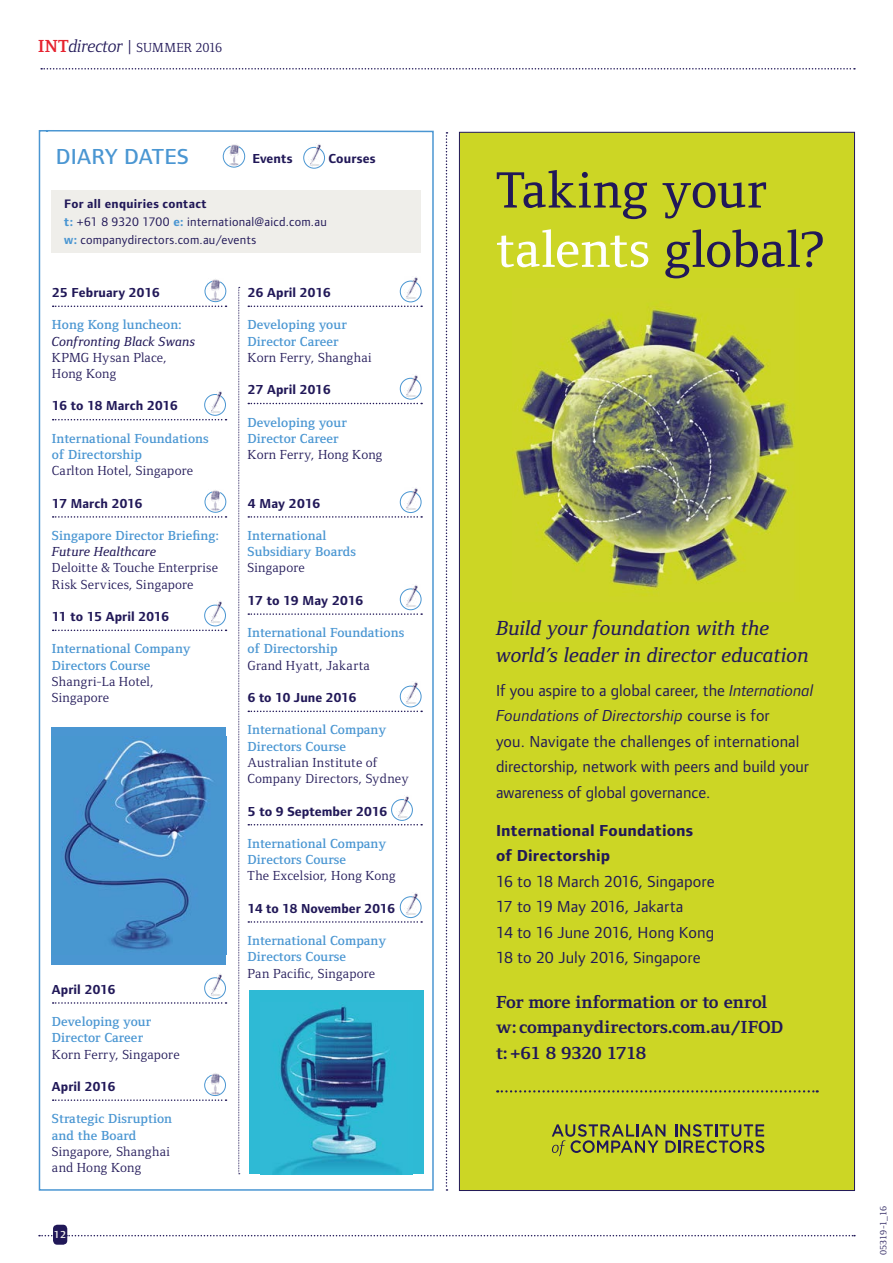
<style>
.page{position:relative;width:893px;height:1263px;background:#fff}
.page>*{position:absolute;margin:0;border:0;box-sizing:border-box;transform-origin:0 0}
.t1{font:500 52.5px/59.2px "Foundry Form Serif";letter-spacing:.005em;color:#211858}
.t2{font:500 22.5px "Foundry Form Sans";letter-spacing:.01em;color:#4a96d2}
.t3{font:italic 21px/27px "Foundry Form Serif Med";letter-spacing:.005em;color:#211858}
.t4{font:700 18px/25.5px "Foundry Form Serif";letter-spacing:-.015em;color:#211858;scale:1.04 1}
.t5{font:16.5px/25.5px "Foundry Form Sans";color:#211858}
.t6{font:700 16.5px/25.5px "Foundry Form Sans";letter-spacing:.005em;color:#211858}
.t7{font:600 13.5px/16.2px "Foundry Form Serif";letter-spacing:.005em;color:#4a96d2}
.t8{font:13.5px/16.2px "Foundry Form Serif";letter-spacing:.02em;color:#211858}
.t9{font:700 13.5px "Foundry Form Sans";letter-spacing:-.005em;color:#211858}
.t10{font:italic 13.5px "Foundry Form Serif Med";letter-spacing:.01em;color:#211858}
.t11{font:700 13.5px "Foundry Form Sans";letter-spacing:-.035em;color:#211858}
.t12{font:12.75px/18px "Foundry Form Sans";letter-spacing:.02em;color:#211858}
.t13{font:600 10.5px "Foundry Form Sans";color:#efeeea}
.t14{font:9.3px "Foundry Form Serif";letter-spacing:.005em;color:#211858}
.s1{font-weight:700;font-size:18px;color:#e62330}
.s2{font-style:italic;font-size:18px}
.s3{font-size:18px}
.s4{font-weight:700}
.s5{font-weight:700;color:#4a96d2}
.s6{color:#fff}
.s7{font-style:italic}
</style>
<div class="page">
<svg style="left:41px;top:68px;width:814px;height:2px"></svg>
<svg style="left:67px;top:1235px;width:788px;height:1px"></svg>
<div style="left:53px;top:1225px;width:14px;height:20px;background:#211858;border-radius:4px"></div>
<div style="left:459px;top:132px;width:396px;height:1059px;background:#ccd625;border:1px solid #211858"></div>
<img style="left:514px;top:307px;width:280px;height:282px">
<svg style="left:497px;top:1090px;width:321px;height:2px"></svg>
<svg style="left:552px;top:1124px;width:212px;height:32px"></svg>
<svg style="left:446px;top:132px;width:1px;height:1059px"></svg>
<svg style="left:38px;top:130px;width:396px;height:1061px"></svg>
<svg style="left:223px;top:145px;width:22px;height:23px"></svg>
<img style="left:226px;top:143px;width:16px;height:25px">
<svg style="left:303px;top:146px;width:22px;height:23px"></svg>
<img style="left:308px;top:143px;width:15px;height:23px">
<div style="left:51px;top:727px;width:175px;height:238px;background:#4a96d2"></div>
<img style="left:62px;top:740px;width:151px;height:210px">
<div style="left:249px;top:991px;width:175px;height:183px;background:#2ebad5"></div>
<img style="left:276px;top:1002px;width:123px;height:172px">
<p class="t8" style="left:38px;top:40px;width:186px"><span class="s1">INT</span><span class="s2">director</span> <span class="s3">|</span> SUMMER 2016</p>
<h2 class="t2" style="left:56px;top:144px;width:134px">DIARY DATES</h2>
<p class="t9" style="left:252px;top:151px;width:42px">Events</p>
<p class="t9" style="left:328px;top:151px;width:49px">Courses</p>
<p class="t12" style="left:64px;top:195px;width:264px"><span class="s4">For all enquiries contact<br></span><span class="s5">t:</span> +61 8 9320 1700 <span class="s5">e:</span> international@aicd.com.au <span class="s5">w:</span> companydirectors.com.au/events</p>
<p class="t9" style="left:52px;top:285px;width:110px">25 February 2016</p>
<p class="t7" style="left:52px;top:317px;width:131px">Hong Kong luncheon:</p>
<p class="t10" style="left:52px;top:334px;width:145px">Confronting Black Swans</p>
<p class="t8" style="left:52px;top:349px;width:116px">KPMG Hysan Place,<br>Hong Kong</p>
<p class="t9" style="left:52px;top:398px;width:128px">16 to 18 March 2016</p>
<p class="t7" style="left:52px;top:430px;width:158px">International Foundations of Directorship</p>
<p class="t8" style="left:52px;top:463px;width:143px">Carlton Hotel, Singapore</p>
<p class="t9" style="left:52px;top:495px;width:92px">17 March 2016</p>
<p class="t7" style="left:52px;top:527px;width:169px">Singapore Director Briefing:</p>
<p class="t10" style="left:52px;top:544px;width:106px">Future Healthcare</p>
<p class="t8" style="left:52px;top:560px;width:168px">Deloitte &amp; Touche Enterprise<br>Risk Services, Singapore</p>
<p class="t9" style="left:52px;top:609px;width:119px">11 to 15 April 2016</p>
<p class="t7" style="left:52px;top:641px;width:140px">International Company<br>Directors Course</p>
<p class="t8" style="left:52px;top:673px;width:103px">Shangri-La Hotel,<br>Singapore</p>
<p class="t9" style="left:52px;top:981px;width:65px">April 2016</p>
<p class="t7" style="left:52px;top:1013px;width:101px">Developing your<br>Director Career</p>
<p class="t8" style="left:52px;top:1046px;width:129px">Korn Ferry, Singapore</p>
<p class="t9" style="left:52px;top:1078px;width:65px">April 2016</p>
<p class="t7" style="left:52px;top:1111px;width:122px">Strategic Disruption and the Board</p>
<p class="t8" style="left:52px;top:1143px;width:120px">Singapore, Shanghai and Hong Kong</p>
<p class="t13" style="left:54px;top:1229px;width:14px">12</p>
<p class="t9" style="left:248px;top:285px;width:85px">26 April 2016</p>
<p class="t7" style="left:248px;top:317px;width:101px">Developing your<br>Director Career</p>
<p class="t8" style="left:248px;top:349px;width:126px">Korn Ferry, Shanghai</p>
<p class="t9" style="left:248px;top:382px;width:85px">27 April 2016</p>
<p class="t7" style="left:248px;top:414px;width:101px">Developing your<br>Director Career</p>
<p class="t8" style="left:248px;top:446px;width:136px">Korn Ferry, Hong Kong</p>
<p class="t9" style="left:248px;top:495px;width:75px">4 May 2016</p>
<p class="t7" style="left:248px;top:527px;width:110px">International<br>Subsidiary Boards</p>
<p class="t8" style="left:248px;top:560px;width:59px">Singapore</p>
<p class="t11" style="left:248px;top:592px;width:118px">17 to 19 May 2016</p>
<p class="t7" style="left:248px;top:625px;width:158px">International Foundations of Directorship</p>
<p class="t8" style="left:248px;top:657px;width:124px">Grand Hyatt, Jakarta</p>
<p class="t9" style="left:248px;top:690px;width:111px">6 to 10 June 2016</p>
<p class="t7" style="left:248px;top:722px;width:140px">International Company<br>Directors Course</p>
<p class="t8" style="left:248px;top:754px;width:163px">Australian Institute of<br>Company Directors, Sydney</p>
<p class="t9" style="left:248px;top:803px;width:142px">5 to 9 September 2016</p>
<p class="t7" style="left:248px;top:835px;width:140px">International Company<br>Directors Course</p>
<p class="t8" style="left:248px;top:868px;width:150px">The Excelsior, Hong Kong</p>
<p class="t9" style="left:248px;top:900px;width:149px">14 to 18 November 2016</p>
<p class="t7" style="left:248px;top:932px;width:140px">International Company<br>Directors Course</p>
<p class="t8" style="left:248px;top:965px;width:129px">Pan Pacific, Singapore</p>
<h1 class="t1" style="left:496px;top:160px;width:331px">Taking your <span class="s6">talents</span> global?</h1>
<h3 class="t3" style="left:496px;top:614px;width:314px">Build your foundation with the world’s leader in director education</h3>
<p class="t5" style="left:496px;top:677px;width:319px">If you aspire to a global career, the <span class="s7">International Foundations of Directorship</span> course is for<br>you. Navigate the challenges of international directorship, network with peers and build your awareness of global governance.</p>
<p class="t6" style="left:496px;top:818px;width:199px">International Foundations of Directorship</p>
<p class="t5" style="left:496px;top:869px;width:220px">16 to 18 March 2016, Singapore<br>17 to 19 May 2016, Jakarta<br>14 to 16 June 2016, Hong Kong<br>18 to 20 July 2016, Singapore</p>
<h3 class="t4" style="left:496px;top:989px;width:278px">For more information or to enrol w: companydirectors.com.au/IFOD t:+61 8 9320 1718</h3>
<p class="t14" style="left:878px;top:1255px;width:51px;rotate:-90deg">05319-1_16</p>
</div>
